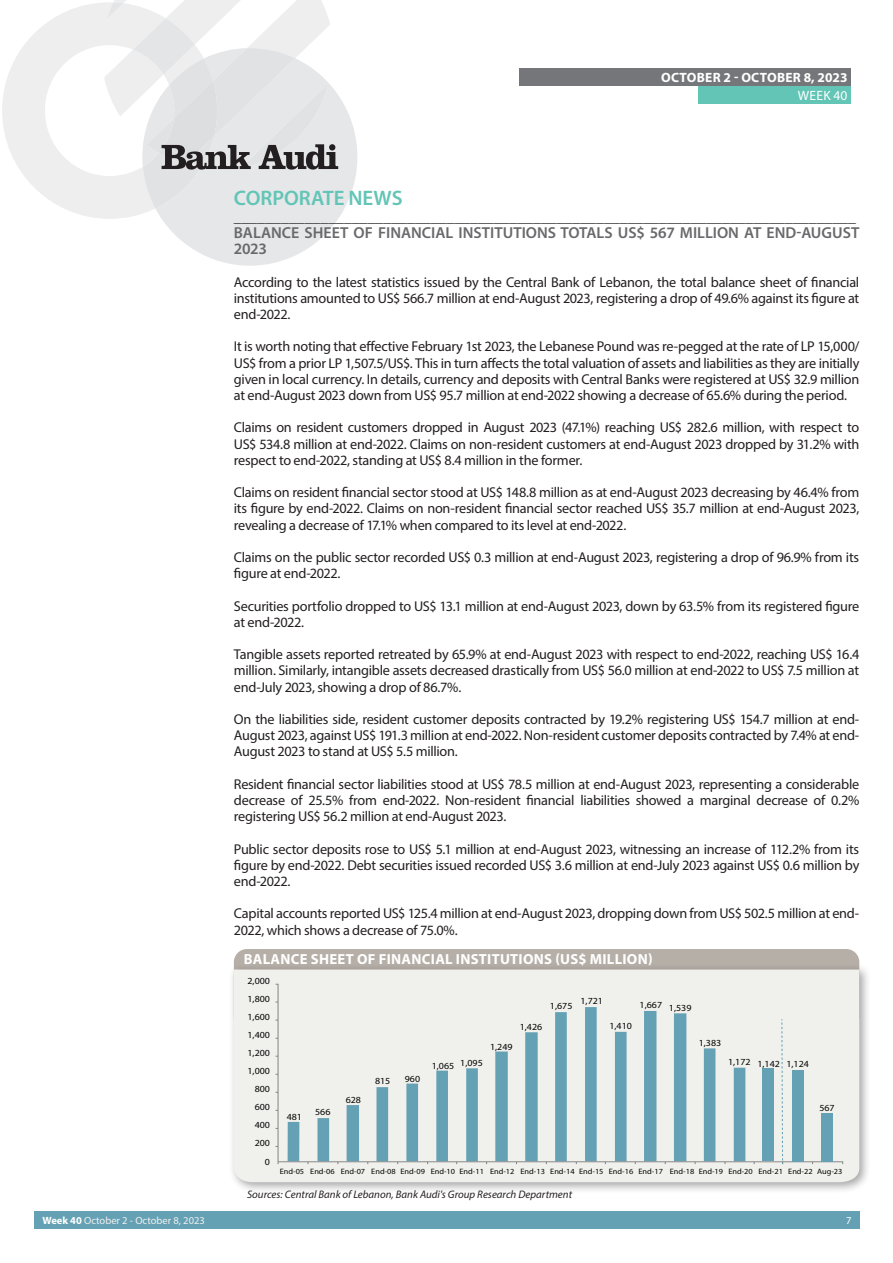
<style>
.page{position:relative;width:893px;height:1263px;background:#fff}
.page>*{position:absolute;margin:0;border:0;box-sizing:border-box;transform-origin:0 0}
.t1{font:600 21px "Myriad Pro";color:#62c5b6}
.t2{font:600 15.9px/16.2px "Myriad Pro";color:#69696c}
.t3{font:15.75px "Myriad Pro";color:#3e3e3f}
.t4{font:700 14.55px "Myriad Pro";letter-spacing:.02em;color:#fff}
.t5{font:14.25px/16.2px "Myriad Pro";letter-spacing:-.02em;color:#231f20;text-align:justify}
.t6{font:700 13.5px "Myriad Pro";letter-spacing:.02em;color:#fff}
.t7{font:13.5px "Myriad Pro";letter-spacing:.02em;color:#fff}
.t8{font:italic 10.95px "Myriad Pro";color:#231f20}
.t9{font:10.5px "Myriad Pro";color:#f1f0ee}
.t10{font:10.5px "Myriad Pro";color:#fff}
.t11{font:9.3px "Myriad Pro";color:#040503;scale:1.07 1}
.t12{font:7.8px "Myriad Pro";color:#040503;scale:1.07 1}
.s1{font-weight:700;color:#fff}
</style>
<div class="page">
<div style="left:519px;top:68px;width:331px;height:17px;background:#757679"></div>
<div style="left:34px;top:1212px;width:826px;height:17px;background:#65a1b4"></div>
<div style="left:698px;top:86px;width:152px;height:17px;background:#62c5b6"></div>
<svg style="left:162px;top:95px;width:195px;height:171px;fill:#e6e7e9"></svg>
<svg style="left:2px;top:0;width:336px;height:219px"></svg>
<div style="left:234px;top:949px;width:625px;height:81px;background:#b6afa8;border-radius:13px"></div>
<div style="left:228px;top:964px;width:643px;height:230px;background:#231f20;opacity:.4"></div>
<div style="left:234px;top:969px;width:625px;height:213px;background:#f0f0ed"></div>
<svg style="left:288px;top:1007px;width:457px;height:154px;background:#c9d9dd"></svg>
<hr style="left:278px;top:984px;width:1px;height:178px;background:#868686">
<hr style="left:278px;top:1161px;width:565px;height:1px;background:#868686">
<div style="left:792px;top:1070px;width:12px;height:91px;background:#65a1b4"></div>
<div style="left:821px;top:1113px;width:12px;height:48px;background:#65a1b4"></div>
<div style="left:763px;top:1068px;width:11px;height:93px;background:#65a1b4"></div>
<svg style="left:781px;top:1019px;width:2px;height:145px"></svg>
<p class="t6" style="left:661px;top:68px;width:188px">OCTOBER 2 - OCTOBER 8, 2023</p>
<p class="t7" style="left:798px;top:87px;width:51px">WEEK 40</p>
<p class="t1" style="left:234px;top:185px;width:170px">CORPORATE NEWS</p>
<p class="t3" style="left:234px;top:207px;width:624px">_______________________________________________________________________________</p>
<p class="t2" style="left:234px;top:224px;width:627px">BALANCE SHEET OF FINANCIAL INSTITUTIONS TOTALS US$ 567 MILLION AT END-AUGUST<br>2023</p>
<p class="t5" style="left:234px;top:273px;width:627px">According to the latest statistics issued by the Central Bank of Lebanon, the total balance sheet of financial institutions amounted to US$ 566.7 million at end-August 2023, registering a drop of 49.6% against its figure at end-2022.</p>
<p class="t5" style="left:234px;top:338px;width:627px">It is worth noting that effective February 1st 2023, the Lebanese Pound was re-pegged at the rate of LP 15,000/ US$ from a prior LP 1,507.5/US$. This in turn affects the total valuation of assets and liabilities as they are initially given in local currency. In details, currency and deposits with Central Banks were registered at US$ 32.9 million at end-August 2023 down from US$ 95.7 million at end-2022 showing a decrease of 65.6% during the period.</p>
<p class="t5" style="left:234px;top:419px;width:627px">Claims on resident customers dropped in August 2023 (47.1%) reaching US$ 282.6 million, with respect to US$ 534.8 million at end-2022. Claims on non-resident customers at end-August 2023 dropped by 31.2% with respect to end-2022, standing at US$ 8.4 million in the former.</p>
<p class="t5" style="left:234px;top:484px;width:627px">Claims on resident financial sector stood at US$ 148.8 million as at end-August 2023 decreasing by 46.4% from its figure by end-2022. Claims on non-resident financial sector reached US$ 35.7 million at end-August 2023, revealing a decrease of 17.1% when compared to its level at end-2022.</p>
<p class="t5" style="left:234px;top:549px;width:627px">Claims on the public sector recorded US$ 0.3 million at end-August 2023, registering a drop of 96.9% from its figure at end-2022.</p>
<p class="t5" style="left:234px;top:597px;width:627px">Securities portfolio dropped to US$ 13.1 million at end-August 2023, down by 63.5% from its registered figure at end-2022.</p>
<p class="t5" style="left:234px;top:646px;width:627px">Tangible assets reported retreated by 65.9% at end-August 2023 with respect to end-2022, reaching US$ 16.4 million. Similarly, intangible assets decreased drastically from US$ 56.0 million at end-2022 to US$ 7.5 million at end-July 2023, showing a drop of 86.7%.</p>
<p class="t5" style="left:234px;top:711px;width:627px">On the liabilities side, resident customer deposits contracted by 19.2% registering US$ 154.7 million at end-August 2023, against US$ 191.3 million at end-2022. Non-resident customer deposits contracted by 7.4% at end-August 2023 to stand at US$ 5.5 million.</p>
<p class="t5" style="left:234px;top:776px;width:627px">Resident financial sector liabilities stood at US$ 78.5 million at end-August 2023, representing a considerable decrease of 25.5% from end-2022. Non-resident financial liabilities showed a marginal decrease of 0.2% registering US$ 56.2 million at end-August 2023.</p>
<p class="t5" style="left:234px;top:840px;width:627px">Public sector deposits rose to US$ 5.1 million at end-August 2023, witnessing an increase of 112.2% from its figure by end-2022. Debt securities issued recorded US$ 3.6 million at end-July 2023 against US$ 0.6 million by end-2022.</p>
<p class="t5" style="left:234px;top:905px;width:627px">Capital accounts reported US$ 125.4 million at end-August 2023, dropping down from US$ 502.5 million at end-<br>2022, which shows a decrease of 75.0%.</p>
<p class="t4" style="left:244px;top:950px;width:410px">BALANCE SHEET OF FINANCIAL INSTITUTIONS (US$ MILLION)</p>
<p class="t11" style="left:247px;top:975px;width:23px">2,000</p>
<p class="t11" style="left:247px;top:993px;width:23px">1,800</p>
<p class="t11" style="left:247px;top:1011px;width:23px">1,600</p>
<p class="t11" style="left:247px;top:1029px;width:23px">1,400</p>
<p class="t11" style="left:247px;top:1047px;width:23px">1,200</p>
<p class="t11" style="left:247px;top:1065px;width:23px">1,000</p>
<p class="t11" style="left:255px;top:1083px;width:16px">800</p>
<p class="t11" style="left:255px;top:1101px;width:16px">600</p>
<p class="t11" style="left:255px;top:1119px;width:16px">400</p>
<p class="t11" style="left:255px;top:1137px;width:16px">200</p>
<p class="t11" style="left:265px;top:1156px;width:6px">0</p>
<p class="t11" style="left:287px;top:1111px;width:16px">481</p>
<p class="t11" style="left:315px;top:1106px;width:16px">566</p>
<p class="t11" style="left:346px;top:1094px;width:16px">628</p>
<p class="t11" style="left:375px;top:1075px;width:16px">815</p>
<p class="t11" style="left:405px;top:1073px;width:16px">960</p>
<p class="t11" style="left:432px;top:1058px;width:49px">1,065 1,095</p>
<p class="t11" style="left:490px;top:1041px;width:23px">1,249</p>
<p class="t11" style="left:520px;top:1021px;width:23px">1,426</p>
<p class="t11" style="left:550px;top:1000px;width:23px">1,675</p>
<p class="t11" style="left:580px;top:995px;width:23px">1,721</p>
<p class="t11" style="left:609px;top:1020px;width:23px">1,410</p>
<p class="t11" style="left:640px;top:1000px;width:50px">1,667 1,539</p>
<p class="t11" style="left:699px;top:1037px;width:23px">1,383</p>
<p class="t11" style="left:728px;top:1058px;width:77px">1,172 1,142 1,124</p>
<p class="t11" style="left:819px;top:1102px;width:16px">567</p>
<p class="t12" style="left:280px;top:1166px;width:527px">End-05 End-06 End-07 End-08 End-09 End-10 End-11 End-12 End-13 End-14 End-15 End-16 End-17 End-18 End-19 End-20 End-21 End-22 Aug-23</p>
<p class="t8" style="left:247px;top:1188px;width:327px">Sources: Central Bank of Lebanon, Bank Audi's Group Research Department</p>
<p class="t9" style="left:43px;top:1214px;width:164px"><span class="s1">Week 40</span> October 2 - October 8, 2023</p>
<p class="t10" style="left:846px;top:1213px;width:7px">7</p>
</div>
